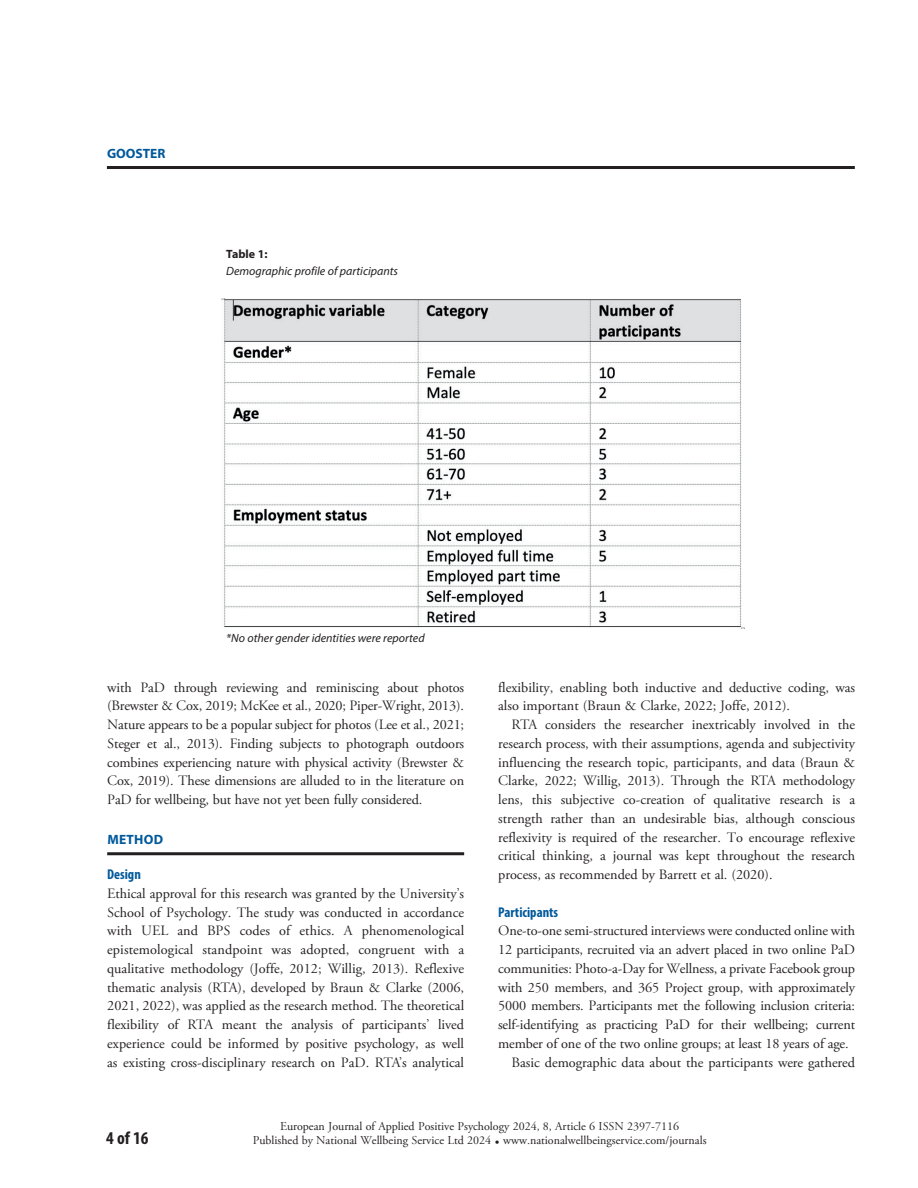
<style>
.page{position:relative;width:918px;height:1188px;background:#fff}
.page>*{position:absolute;margin:0;border:0;box-sizing:border-box;transform-origin:0 0}
.t1{font:700 condensed 18px "Myriad Pro";color:#231f20}
.t2{font:14.25px/18.8px "Adobe Garamond Pro";letter-spacing:-.01em;color:#231f20;text-align:justify}
.t3{font:700 condensed 14.25px "Myriad Pro";color:#00599b}
.t4{font:700 13.5px "Myriad Pro";color:#00599b}
.t5{font:12px "Adobe Garamond Pro";color:#231f20}
.t6{font:italic 12px "Myriad Pro";color:#231f20}
.t7{font:700 12px "Myriad Pro";color:#231f20}
</style>
<div class="page">
<hr style="left:107px;top:166px;width:748px;height:3px;background:#231f20">
<hr style="left:107px;top:852px;width:357px;height:3px;background:#231f20">
<img style="left:222px;top:298px;width:523px;height:331px">
<p class="t4" style="left:107px;top:144px;width:60px">GOOSTER</p>
<p class="t7" style="left:226px;top:247px;width:43px">Table 1:</p>
<p class="t6" style="left:226px;top:264px;width:173px">Demographic profile of participants</p>
<p class="t6" style="left:226px;top:631px;width:200px">*No other gender identities were reported</p>
<p class="t2" style="left:107px;top:678px;width:359px">with PaD through reviewing and reminiscing about photos (Brewster &amp; Cox, 2019; McKee et al., 2020; Piper-Wright, 2013).<br>Nature appears to be a popular subject for photos (Lee et al., 2021; Steger et al., 2013). Finding subjects to photograph outdoors combines experiencing nature with physical activity (Brewster &amp; Cox, 2019). These dimensions are alluded to in the literature on PaD for wellbeing, but have not yet been fully considered.</p>
<p class="t4" style="left:107px;top:830px;width:57px">METHOD</p>
<p class="t3" style="left:107px;top:865px;width:35px">Design</p>
<p class="t2" style="left:107px;top:884px;width:359px">Ethical approval for this research was granted by the University’s School of Psychology. The study was conducted in accordance with UEL and BPS codes of ethics. A phenomenological epistemological standpoint was adopted, congruent with a qualitative methodology (Joffe, 2012; Willig, 2013). Reflexive thematic analysis (RTA), developed by Braun &amp; Clarke (2006, 2021, 2022), was applied as the research method. The theoretical flexibility of RTA meant the analysis of participants’ lived experience could be informed by positive psychology, as well as existing cross-disciplinary research on PaD. RTA’s analytical</p>
<p class="t2" style="left:498px;top:678px;width:358px">flexibility, enabling both inductive and deductive coding, was also important (Braun &amp; Clarke, 2022; Joffe, 2012).</p>
<p class="t2" style="left:498px;top:716px;width:358px;text-indent:13px">RTA considers the researcher inextricably involved in the research process, with their assumptions, agenda and subjectivity influencing the research topic, participants, and data (Braun &amp; Clarke, 2022; Willig, 2013). Through the RTA methodology lens, this subjective co-creation of qualitative research is a strength rather than an undesirable bias, although conscious reflexivity is required of the researcher. To encourage reflexive critical thinking, a journal was kept throughout the research process, as recommended by Barrett et al. (2020).</p>
<p class="t3" style="left:498px;top:903px;width:62px">Participants</p>
<p class="t2" style="left:498px;top:922px;width:358px">One-to-one semi-structured interviews were conducted online with</p>
<p class="t2" style="left:498px;top:941px;width:358px">12 participants, recruited via an advert placed in two online PaD</p>
<p class="t2" style="left:498px;top:959px;width:358px">communities: Photo-a-Day for Wellness, a private Facebook group</p>
<p class="t2" style="left:498px;top:978px;width:358px">with 250 members, and 365 Project group, with approximately</p>
<p class="t2" style="left:498px;top:997px;width:358px">5000 members. Participants met the following inclusion criteria:</p>
<p class="t2" style="left:498px;top:1016px;width:358px">self-identifying as practicing PaD for their wellbeing; current</p>
<p class="t2" style="left:498px;top:1034px;width:352px">member of one of the two online groups; at least 18 years of age.</p>
<p class="t2" style="left:512px;top:1053px;width:345px">Basic demographic data about the participants were gathered</p>
<p class="t5" style="left:280px;top:1119px;width:401px">European Journal of Applied Positive Psychology 2024, 8, Article 6 ISSN 2397-7116</p>
<p class="t1" style="left:106px;top:1126px;width:44px">4 of 16</p>
<p class="t5" style="left:253px;top:1133px;width:455px">Published by National Wellbeing Service Ltd 2024 • www.nationalwellbeingservice.com/journals</p>
</div>
